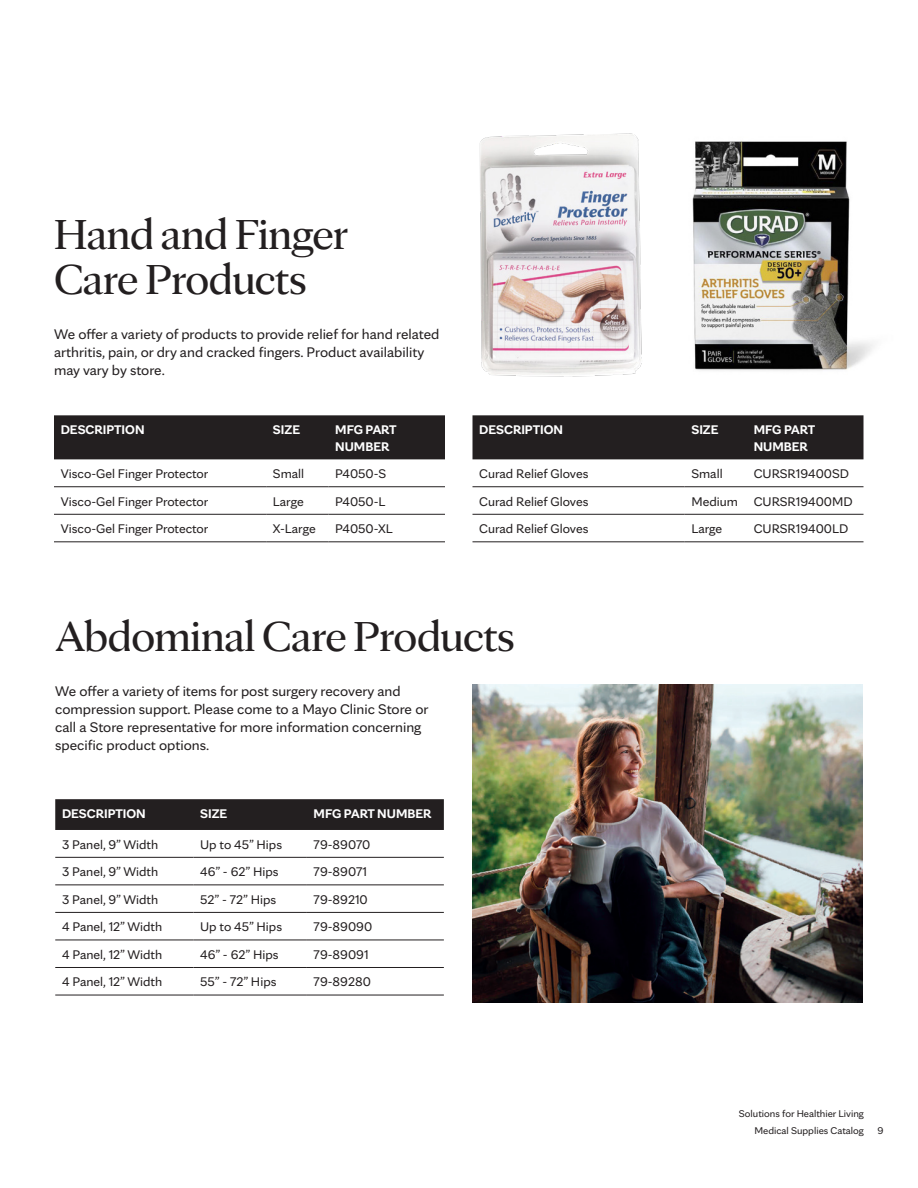
<style>
.page{position:relative;width:918px;height:1188px;background:#fff}
.page>*{position:absolute;margin:0;border:0;box-sizing:border-box;transform-origin:0 0}
.Catalog_catagory_headers{font:45px/45px "Mayo Clinic Serif Display";letter-spacing:-.005em;color:#231f20}
.MC_-_HEADLINE{font:15px/18px "Mayo Clinic Sans";color:#231f20}
.MC_-_TABLE_-_Data__Left{font:13.5px "Mayo Clinic Sans";color:#231f20}
.MC_-_TABLE_-_Row_Group_-_Reverse{font:700 13.5px/16.5px "Mayo Clinic Sans";color:#fff}
.t1{font:10.5px/17.2px "Mayo Clinic Sans";color:#231f20;text-align:right}
</style>
<div class="page">
<img style="left:472px;top:684px;width:391px;height:318px">
<div style="left:54px;top:415px;width:391px;height:44px;background:#231f20"></div>
<hr style="left:54px;top:486px;width:212px;height:1px;background:#231f20">
<hr style="left:266px;top:486px;width:62px;height:1px;background:#231f20">
<hr style="left:328px;top:486px;width:117px;height:1px;background:#231f20">
<hr style="left:54px;top:514px;width:212px;height:1px;background:#231f20">
<hr style="left:266px;top:514px;width:62px;height:1px;background:#231f20">
<hr style="left:328px;top:514px;width:117px;height:1px;background:#231f20">
<hr style="left:54px;top:542px;width:212px;height:1px;background:#231f20">
<hr style="left:266px;top:542px;width:62px;height:1px;background:#231f20">
<hr style="left:328px;top:542px;width:117px;height:1px;background:#231f20">
<div style="left:472px;top:415px;width:392px;height:44px;background:#231f20"></div>
<hr style="left:472px;top:486px;width:213px;height:1px;background:#231f20">
<hr style="left:685px;top:486px;width:62px;height:1px;background:#231f20">
<hr style="left:747px;top:486px;width:117px;height:1px;background:#231f20">
<hr style="left:472px;top:514px;width:213px;height:1px;background:#231f20">
<hr style="left:685px;top:514px;width:62px;height:1px;background:#231f20">
<hr style="left:747px;top:514px;width:117px;height:1px;background:#231f20">
<hr style="left:472px;top:542px;width:213px;height:1px;background:#231f20">
<hr style="left:685px;top:542px;width:62px;height:1px;background:#231f20">
<hr style="left:747px;top:542px;width:117px;height:1px;background:#231f20">
<div style="left:55px;top:799px;width:389px;height:31px;background:#231f20"></div>
<hr style="left:55px;top:857px;width:139px;height:1px;background:#231f20">
<hr style="left:194px;top:857px;width:113px;height:1px;background:#231f20">
<hr style="left:307px;top:857px;width:137px;height:1px;background:#231f20">
<hr style="left:55px;top:885px;width:139px;height:1px;background:#231f20">
<hr style="left:194px;top:885px;width:113px;height:1px;background:#231f20">
<hr style="left:307px;top:885px;width:137px;height:1px;background:#231f20">
<hr style="left:55px;top:912px;width:139px;height:1px;background:#231f20">
<hr style="left:194px;top:912px;width:113px;height:1px;background:#231f20">
<hr style="left:307px;top:912px;width:137px;height:1px;background:#231f20">
<hr style="left:55px;top:940px;width:139px;height:1px;background:#231f20">
<hr style="left:194px;top:940px;width:113px;height:1px;background:#231f20">
<hr style="left:307px;top:940px;width:137px;height:1px;background:#231f20">
<hr style="left:55px;top:967px;width:139px;height:1px;background:#231f20">
<hr style="left:194px;top:967px;width:113px;height:1px;background:#231f20">
<hr style="left:307px;top:967px;width:137px;height:1px;background:#231f20">
<hr style="left:55px;top:995px;width:139px;height:1px;background:#231f20">
<hr style="left:194px;top:995px;width:113px;height:1px;background:#231f20">
<hr style="left:307px;top:995px;width:137px;height:1px;background:#231f20">
<img style="left:479px;top:133px;width:163px;height:244px">
<img style="left:692px;top:140px;width:182px;height:231px">
<p class="Catalog_catagory_headers" style="left:54px;top:207px;width:296px">Hand and Finger<br>Care Products</p>
<p class="MC_-_HEADLINE" style="left:54px;top:324px;width:387px">We offer a variety of products to provide relief for hand related arthritis, pain, or dry and cracked fingers. Product availability may vary by store.</p>
<p class="MC_-_TABLE_-_Row_Group_-_Reverse" style="left:61px;top:420px;width:85px">DESCRIPTION</p>
<p class="MC_-_TABLE_-_Row_Group_-_Reverse" style="left:273px;top:420px;width:29px">SIZE</p>
<p class="MC_-_TABLE_-_Row_Group_-_Reverse" style="left:335px;top:420px;width:63px">MFG PART<br>NUMBER</p>
<p class="MC_-_TABLE_-_Data__Left" style="left:61px;top:463px;width:149px">Visco-Gel Finger Protector</p>
<p class="MC_-_TABLE_-_Data__Left" style="left:273px;top:463px;width:33px">Small</p>
<p class="MC_-_TABLE_-_Data__Left" style="left:335px;top:463px;width:52px">P4050-S</p>
<p class="MC_-_TABLE_-_Data__Left" style="left:61px;top:491px;width:149px">Visco-Gel Finger Protector</p>
<p class="MC_-_TABLE_-_Data__Left" style="left:273px;top:491px;width:32px">Large</p>
<p class="MC_-_TABLE_-_Data__Left" style="left:335px;top:491px;width:52px">P4050-L</p>
<p class="MC_-_TABLE_-_Data__Left" style="left:61px;top:518px;width:149px">Visco-Gel Finger Protector</p>
<p class="MC_-_TABLE_-_Data__Left" style="left:273px;top:518px;width:44px">X-Large</p>
<p class="MC_-_TABLE_-_Data__Left" style="left:335px;top:518px;width:59px">P4050-XL</p>
<p class="MC_-_TABLE_-_Row_Group_-_Reverse" style="left:479px;top:420px;width:85px">DESCRIPTION</p>
<p class="MC_-_TABLE_-_Row_Group_-_Reverse" style="left:691px;top:420px;width:29px">SIZE</p>
<p class="MC_-_TABLE_-_Row_Group_-_Reverse" style="left:754px;top:420px;width:63px">MFG PART<br>NUMBER</p>
<p class="MC_-_TABLE_-_Data__Left" style="left:479px;top:463px;width:111px">Curad Relief Gloves</p>
<p class="MC_-_TABLE_-_Data__Left" style="left:691px;top:463px;width:33px">Small</p>
<p class="MC_-_TABLE_-_Data__Left" style="left:754px;top:463px;width:97px">CURSR19400SD</p>
<p class="MC_-_TABLE_-_Data__Left" style="left:479px;top:491px;width:111px">Curad Relief Gloves</p>
<p class="MC_-_TABLE_-_Data__Left" style="left:691px;top:491px;width:48px">Medium</p>
<p class="MC_-_TABLE_-_Data__Left" style="left:754px;top:491px;width:100px">CURSR19400MD</p>
<p class="MC_-_TABLE_-_Data__Left" style="left:479px;top:518px;width:111px">Curad Relief Gloves</p>
<p class="MC_-_TABLE_-_Data__Left" style="left:691px;top:518px;width:32px">Large</p>
<p class="MC_-_TABLE_-_Data__Left" style="left:754px;top:518px;width:96px">CURSR19400LD</p>
<p class="Catalog_catagory_headers" style="left:56px;top:609px;width:460px">Abdominal Care Products</p>
<p class="MC_-_HEADLINE" style="left:55px;top:681px;width:375px">We offer a variety of items for post surgery recovery and compression support. Please come to a Mayo Clinic Store or call a Store representative for more information concerning specific product options.</p>
<p class="MC_-_TABLE_-_Row_Group_-_Reverse" style="left:62px;top:804px;width:85px">DESCRIPTION</p>
<p class="MC_-_TABLE_-_Row_Group_-_Reverse" style="left:200px;top:804px;width:29px">SIZE</p>
<p class="MC_-_TABLE_-_Row_Group_-_Reverse" style="left:314px;top:804px;width:119px">MFG PART NUMBER</p>
<p class="MC_-_TABLE_-_Data__Left" style="left:62px;top:834px;width:98px">3 Panel, 9” Width</p>
<p class="MC_-_TABLE_-_Data__Left" style="left:200px;top:834px;width:83px">Up to 45” Hips</p>
<p class="MC_-_TABLE_-_Data__Left" style="left:314px;top:834px;width:58px">79-89070</p>
<p class="MC_-_TABLE_-_Data__Left" style="left:62px;top:861px;width:98px">3 Panel, 9” Width</p>
<p class="MC_-_TABLE_-_Data__Left" style="left:200px;top:861px;width:80px">46” - 62” Hips</p>
<p class="MC_-_TABLE_-_Data__Left" style="left:314px;top:861px;width:55px">79-89071</p>
<p class="MC_-_TABLE_-_Data__Left" style="left:62px;top:889px;width:98px">3 Panel, 9” Width</p>
<p class="MC_-_TABLE_-_Data__Left" style="left:200px;top:889px;width:77px">52” - 72” Hips</p>
<p class="MC_-_TABLE_-_Data__Left" style="left:314px;top:889px;width:56px">79-89210</p>
<p class="MC_-_TABLE_-_Data__Left" style="left:62px;top:916px;width:102px">4 Panel, 12” Width</p>
<p class="MC_-_TABLE_-_Data__Left" style="left:200px;top:916px;width:83px">Up to 45” Hips</p>
<p class="MC_-_TABLE_-_Data__Left" style="left:314px;top:916px;width:60px">79-89090</p>
<p class="MC_-_TABLE_-_Data__Left" style="left:62px;top:944px;width:102px">4 Panel, 12” Width</p>
<p class="MC_-_TABLE_-_Data__Left" style="left:200px;top:944px;width:80px">46” - 62” Hips</p>
<p class="MC_-_TABLE_-_Data__Left" style="left:314px;top:944px;width:56px">79-89091</p>
<p class="MC_-_TABLE_-_Data__Left" style="left:62px;top:971px;width:102px">4 Panel, 12” Width</p>
<p class="MC_-_TABLE_-_Data__Left" style="left:200px;top:971px;width:78px">55” - 72” Hips</p>
<p class="MC_-_TABLE_-_Data__Left" style="left:314px;top:971px;width:59px">79-89280</p>
<p class="t1" style="left:739px;top:1104px;width:127px">Solutions for Healthier Living<br>Medical Supplies Catalog</p>
<p class="t1" style="left:878px;top:1121px;width:8px">9</p>
</div>
